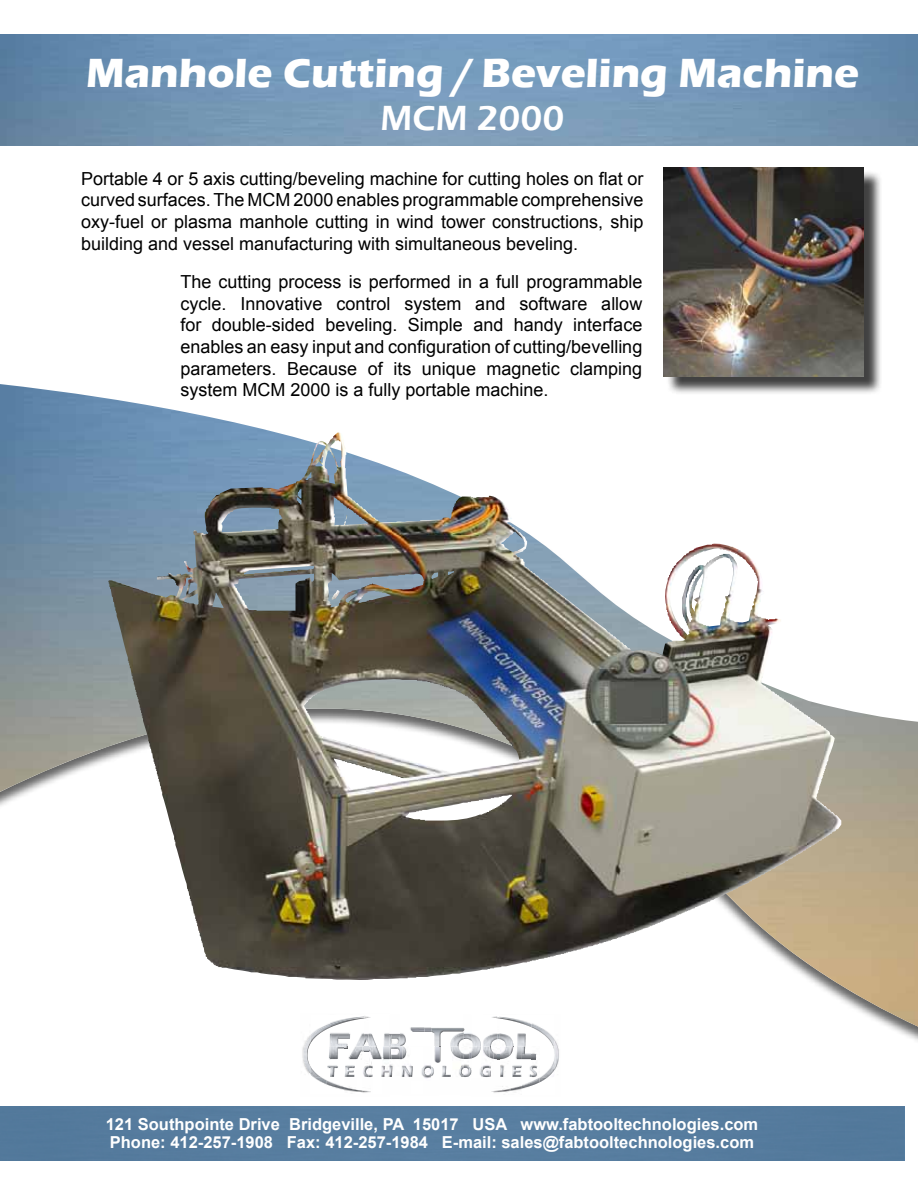
<style>
.page{position:relative;width:918px;height:1188px;background:#fff}
.page>*{position:absolute;margin:0;border:0;box-sizing:border-box;transform-origin:0 0}
.t1{font:700 42px "Eras ITC";color:#fff}
.t2{font:600 36px "Eras ITC";color:#fff}
.t3{font:18px/21.6px "Arial";color:#000;text-align:justify}
.t4{font:700 16.5px/18px "Arial";color:#fff}
</style>
<div class="page">
<img style="left:0;top:384px;width:918px;height:643px">
<img style="left:0;top:35px;width:918px;height:111px">
<div style="left:666px;top:170px;width:217px;height:225px;background:#000;opacity:.75"></div>
<img style="left:664px;top:168px;width:200px;height:209px">
<img style="left:108px;top:436px;width:225px;height:229px">
<div style="left:0;top:1107px;width:904px;height:54px;background:#567d9f"></div>
<img style="left:392px;top:1014px;width:39px;height:14px">
<img style="left:431px;top:1014px;width:41px;height:14px">
<img style="left:464px;top:1015px;width:8px;height:13px">
<img style="left:472px;top:1014px;width:89px;height:56px">
<img style="left:497px;top:1019px;width:2px;height:9px">
<img style="left:499px;top:1015px;width:55px;height:13px">
<img style="left:499px;top:1015px;width:33px;height:3px">
<img style="left:555px;top:1040px;width:4px;height:29px">
<img style="left:532px;top:1024px;width:22px;height:4px">
<img style="left:499px;top:1018px;width:33px;height:9px">
<svg style="left:472px;top:1014px;width:27px;height:5px"></svg>
<img style="left:300px;top:1014px;width:89px;height:60px">
<img style="left:311px;top:1015px;width:78px;height:32px">
<img style="left:311px;top:1047px;width:16px;height:17px">
<img style="left:327px;top:1047px;width:17px;height:27px">
<img style="left:330px;top:1015px;width:34px;height:32px">
<svg style="left:329px;top:1066px;width:9px;height:11px"></svg>
<img style="left:331px;top:1034px;width:13px;height:13px">
<img style="left:330px;top:1047px;width:14px;height:12px">
<img style="left:303px;top:1036px;width:8px;height:36px">
<img style="left:309px;top:1064px;width:18px;height:20px">
<img style="left:327px;top:1081px;width:17px;height:8px">
<img style="left:311px;top:1025px;width:19px;height:18px">
<svg style="left:311px;top:1067px;width:10px;height:10px"></svg>
<img style="left:330px;top:1018px;width:34px;height:10px">
<img style="left:389px;top:1019px;width:3px;height:8px">
<img style="left:392px;top:1015px;width:33px;height:13px">
<img style="left:364px;top:1019px;width:4px;height:9px">
<svg style="left:364px;top:1015px;width:28px;height:4px"></svg>
<svg style="left:344px;top:1028px;width:211px;height:65px"></svg>
<h1 class="t1" style="left:86px;top:49px;width:774px">Manhole Cutting / Beveling Machine</h1>
<h2 class="t2" style="left:381px;top:98px;width:185px">MCM 2000</h2>
<p class="t3" style="left:81px;top:168px;width:564px">Portable 4 or 5 axis cutting/beveling machine for cutting holes on flat or curved surfaces. The MCM 2000 enables programmable comprehensive oxy-fuel or plasma manhole cutting in wind tower constructions, ship building and vessel manufacturing with simultaneous beveling.</p>
<p class="t3" style="left:180px;top:271px;width:464px">The cutting process is performed in a full programmable cycle. Innovative control system and software allow for double-sided beveling. Simple and handy interface enables an easy input and configuration of cutting/bevelling parameters. Because of its unique magnetic clamping system MCM 2000 is a fully portable machine.</p>
<p class="t4" style="left:106px;top:1116px;width:654px">121 Southpointe Drive Bridgeville, PA 15017 USA www.fabtooltechnologies.com<br>Phone: 412-257-1908 Fax: 412-257-1984 E-mail: sales@fabtooltechnologies.com</p>
</div>
